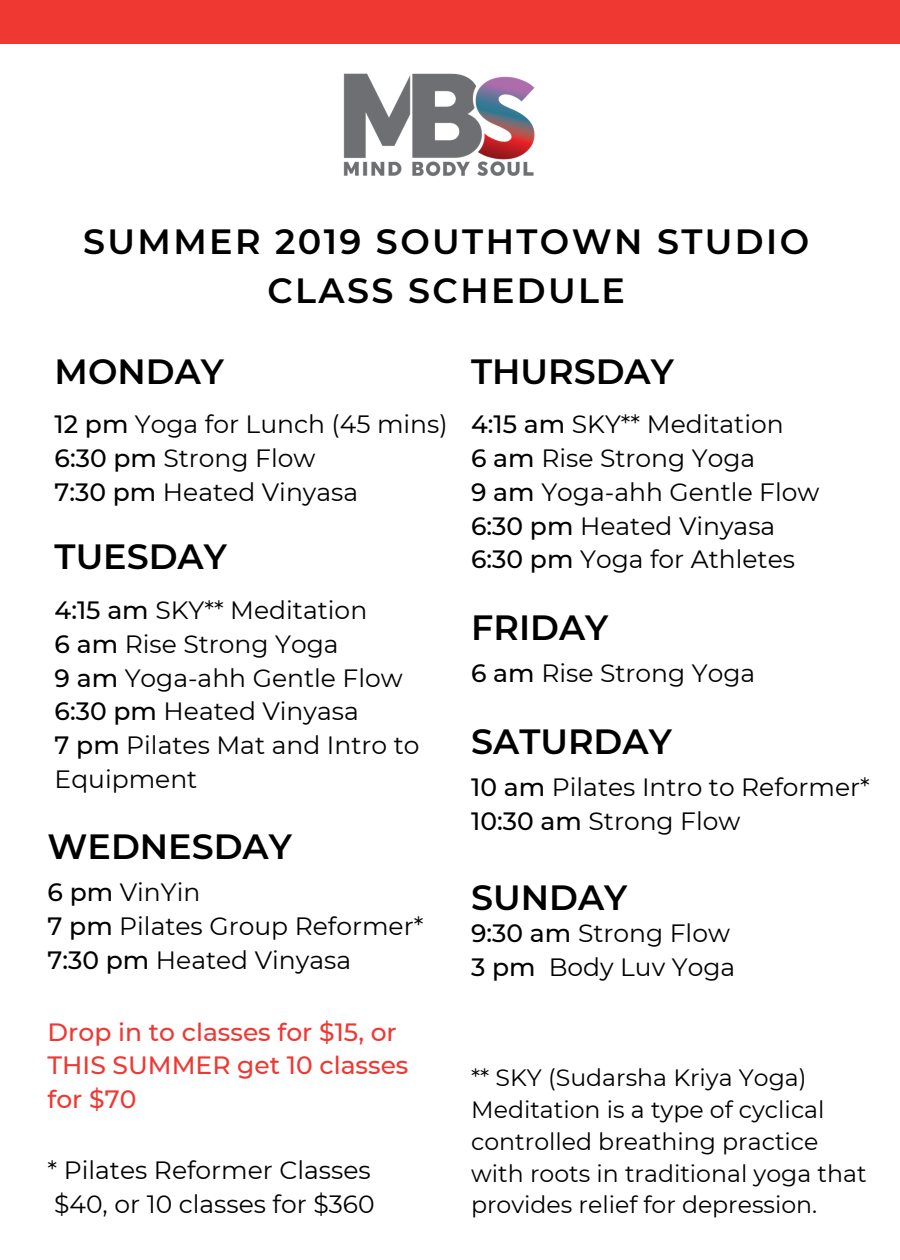
<style>
.page{position:relative;width:900px;height:1260px;background:#fff}
.page>*{position:absolute;margin:0;border:0;box-sizing:border-box;transform-origin:0 0}
.t1{font:600 35px "Montserrat";color:#000}
.t2{font:600 35px/48.8px "Montserrat";letter-spacing:.07em;color:#000;text-align:center}
.t3{font:25px/33.8px "Montserrat";color:#000}
.t4{font:500 25px/33.8px "Montserrat";color:#ef3832}
.t5{font:23.5px/32px "Montserrat";color:#000}
.s1{font-weight:500}
</style>
<div class="page">
<div style="left:0;top:0;width:900px;height:44px;background:#ef3832"></div>
<img style="left:343px;top:73px;width:192px;height:103px">
<h1 class="t2" style="left:83px;top:217px;width:728px">SUMMER 2019 SOUTHTOWN STUDIO<br>CLASS SCHEDULE</h1>
<h1 class="t1" style="left:55px;top:350px;width:171px">MONDAY</h1>
<p class="t3" style="left:55px;top:407px;width:395px"><span class="s1">12 pm</span> Yoga for Lunch (45 mins)<br><span class="s1">6:30 pm</span> Strong Flow<br><span class="s1">7:30 pm</span> Heated Vinyasa</p>
<h1 class="t1" style="left:55px;top:536px;width:174px">TUESDAY</h1>
<p class="t3" style="left:55px;top:593px;width:366px"><span class="s1">4:15 am</span> SKY** Meditation<br><span class="s1">6 am</span> Rise Strong Yoga<br><span class="s1">9 am</span> Yoga-ahh Gentle Flow<br><span class="s1">6:30 pm</span> Heated Vinyasa<br><span class="s1">7 pm</span> Pilates Mat and Intro to<br>Equipment</p>
<h1 class="t1" style="left:48px;top:825px;width:246px">WEDNESDAY</h1>
<p class="t3" style="left:48px;top:876px;width:377px"><span class="s1">6 pm</span> VinYin<br><span class="s1">7 pm</span> Pilates Group Reformer*<br><span class="s1">7:30 pm</span> Heated Vinyasa</p>
<p class="t4" style="left:48px;top:1015px;width:362px">Drop in to classes for $15, or<br>THIS SUMMER get 10 classes for $70</p>
<p class="t3" style="left:48px;top:1154px;width:328px">* Pilates Reformer Classes $40, or 10 classes for $360</p>
<h1 class="t1" style="left:471px;top:350px;width:204px">THURSDAY</h1>
<p class="t3" style="left:471px;top:407px;width:350px"><span class="s1">4:15 am</span> SKY** Meditation<br><span class="s1">6 am</span> Rise Strong Yoga<br><span class="s1">9 am</span> Yoga-ahh Gentle Flow<br><span class="s1">6:30 pm</span> Heated Vinyasa<br><span class="s1">6:30 pm</span> Yoga for Athletes</p>
<h1 class="t1" style="left:471px;top:606px;width:139px">FRIDAY</h1>
<p class="t3" style="left:471px;top:656px;width:286px"><span class="s1">6 am</span> Rise Strong Yoga</p>
<h1 class="t1" style="left:471px;top:720px;width:202px">SATURDAY</h1>
<p class="t3" style="left:471px;top:770px;width:400px"><span class="s1">10 am</span> Pilates Intro to Reformer*<br><span class="s1">10:30 am</span> Strong Flow</p>
<h1 class="t1" style="left:471px;top:876px;width:158px">SUNDAY</h1>
<p class="t3" style="left:471px;top:916px;width:266px"><span class="s1">9:30 am</span> Strong Flow<br><span class="s1">3 pm</span> Body Luv Yoga</p>
<p class="t5" style="left:471px;top:1061px;width:397px">** SKY (Sudarsha Kriya Yoga)<br>Meditation is a type of cyclical controlled breathing practice with roots in traditional yoga that provides relief for depression.</p>
</div>
